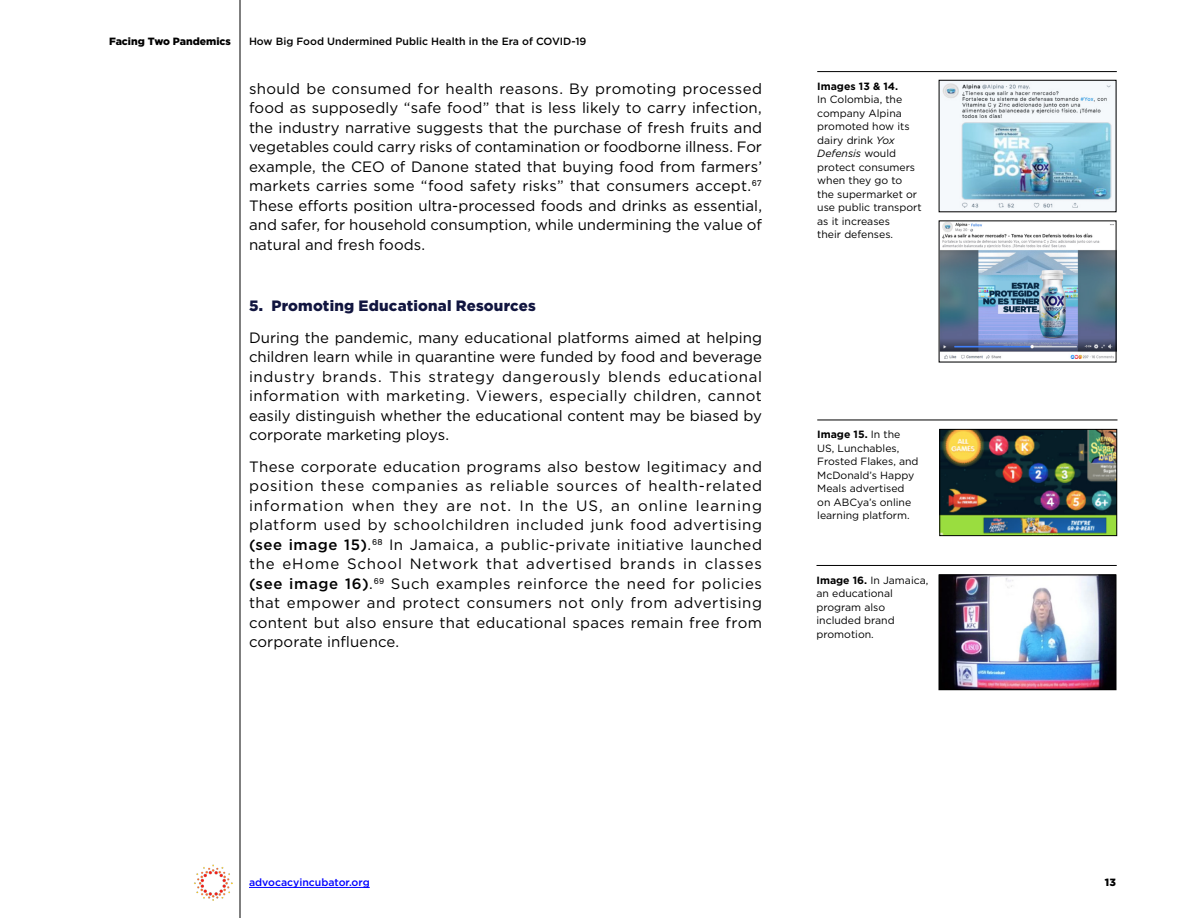
<style>
.page{position:relative;width:1188px;height:918px;background:#fff}
.page>*{position:absolute;margin:0;border:0;box-sizing:border-box;transform-origin:0 0}
.t1{font:15px/19.5px "Gotham";color:#000;text-align:justify}
.t2{font:900 15px "Gotham";letter-spacing:.015em;color:#11153f}
.t3{font:10.5px/13.5px "Gotham";color:#000}
.t4{font:500 10.5px "Gotham";color:#000}
.t5{font:500 10.5px "Gotham";color:#00f}
.t6{font:900 10.5px "Gotham";color:#000}
.t7{font:700 10.5px "Gotham";color:#000}
.s1{font-weight:500}
.s2{font-style:italic}
.s3{font-weight:700}
</style>
<div class="page">
<hr style="left:249px;top:887px;width:121px;height:1px;background:#00f">
<img style="left:194px;top:864px;width:38px;height:37px">
<hr style="left:817px;top:420px;width:301px;height:1px;background:#000">
<img style="left:942px;top:431px;width:173px;height:103px">
<div style="left:940px;top:429px;width:177px;height:107px;border:1px solid #000"></div>
<hr style="left:816px;top:565px;width:301px;height:1px;background:#000">
<img style="left:941px;top:577px;width:173px;height:111px">
<div style="left:939px;top:575px;width:177px;height:115px;border:1px solid #000"></div>
<hr style="left:817px;top:71px;width:300px;height:1px;background:#000">
<img style="left:941px;top:82px;width:173px;height:128px">
<img style="left:941px;top:223px;width:173px;height:136px">
<hr style="left:240px;top:0;width:1px;height:918px;background:#000">
<p class="t6" style="left:109px;top:34px;width:123px">Facing Two Pandemics</p>
<p class="t4" style="left:249px;top:34px;width:339px">How Big Food Undermined Public Health in the Era of COVID-19</p>
<p class="t1" style="left:249px;top:78px;width:515px">should be consumed for health reasons. By promoting processed food as supposedly “safe food” that is less likely to carry infection, the industry narrative suggests that the purchase of fresh fruits and vegetables could carry risks of contamination or foodborne illness. For example, the CEO of Danone stated that buying food from farmers’ markets carries some “food safety risks” that consumers accept.<sup>67<br></sup>These efforts position ultra-processed foods and drinks as essential, and safer, for household consumption, while undermining the value of natural and fresh foods.</p>
<p class="t2" style="left:249px;top:295px;width:288px">5. Promoting Educational Resources</p>
<p class="t1" style="left:249px;top:327px;width:515px">During the pandemic, many educational platforms aimed at helping children learn while in quarantine were funded by food and beverage industry brands. This strategy dangerously blends educational information with marketing. Viewers, especially children, cannot easily distinguish whether the educational content may be biased by corporate marketing ploys.</p>
<p class="t1" style="left:249px;top:456px;width:515px">These corporate education programs also bestow legitimacy and position these companies as reliable sources of health-related information when they are not. In the US, an online learning platform used by schoolchildren included junk food advertising <span class="s1">(see image 15)</span>.<sup>68</sup> In Jamaica, a public-private initiative launched the eHome School Network that advertised brands in classes <span class="s1">(see image 16)</span>.<sup>69</sup> Such examples reinforce the need for policies that empower and protect consumers not only from advertising content but also ensure that educational spaces remain free from corporate influence.</p>
<p class="t7" style="left:817px;top:79px;width:82px">Images 13 &amp; 14.</p>
<p class="t3" style="left:817px;top:93px;width:106px">In Colombia, the company Alpina promoted how its dairy drink <span class="s2">Yox<br>Defensis</span> would protect consumers when they go to the supermarket or use public transport as it increases<br>their defenses.</p>
<p class="t3" style="left:817px;top:427px;width:103px"><span class="s3">Image 15.</span> In the<br>US, Lunchables,<br>Frosted Flakes, and<br>McDonald’s Happy<br>Meals advertised on ABCya’s online learning platform.</p>
<p class="t3" style="left:816px;top:573px;width:113px"><span class="s3">Image 16.</span> In Jamaica, an educational program also included brand promotion.</p>
<p class="t5" style="left:249px;top:876px;width:122px">advocacyincubator.org</p>
<p class="t6" style="left:1105px;top:875px;width:13px">13</p>
</div>
